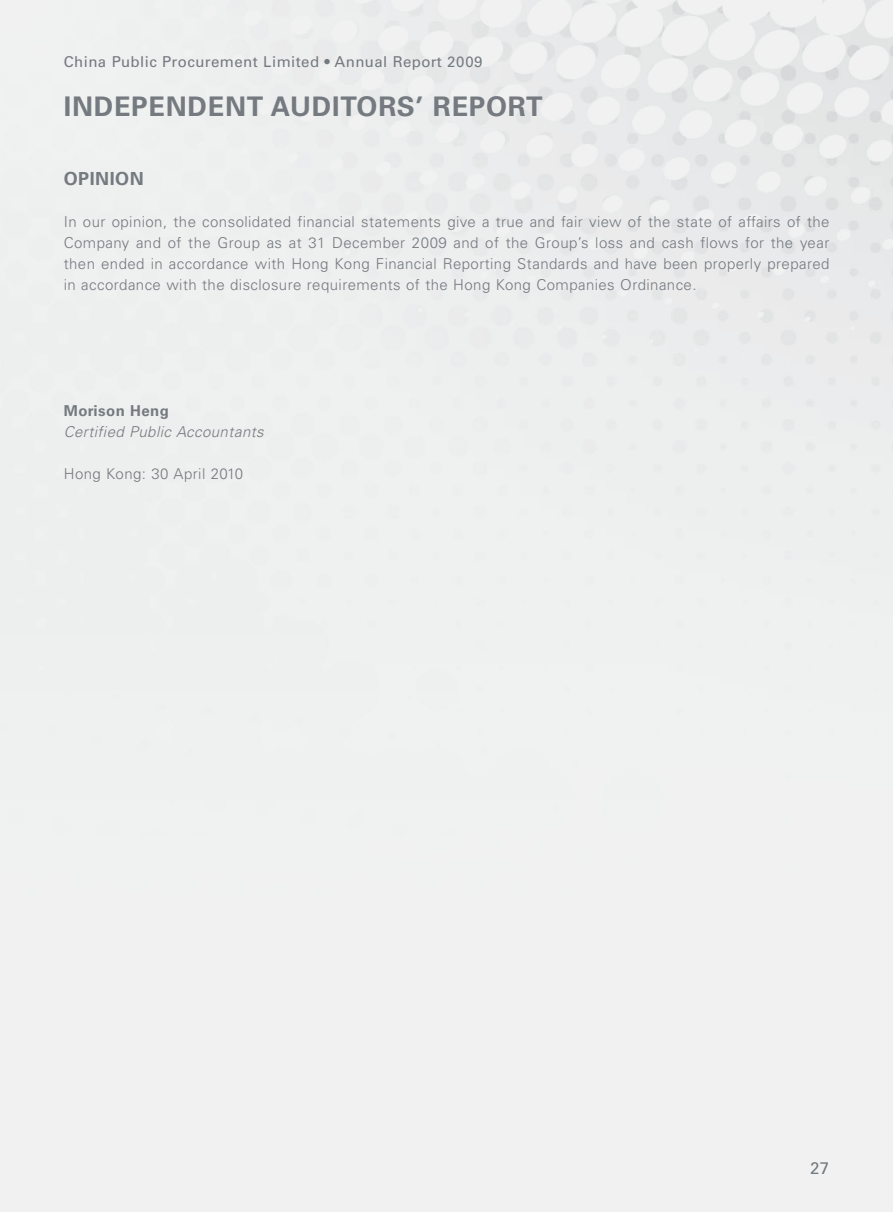
<style>
.page{position:relative;width:893px;height:1212px;background:#eff0f0}
.page>*{position:absolute;margin:0;border:0;box-sizing:border-box;transform-origin:0 0}
.t1{font:700 27px "Univers LT Std";letter-spacing:.03em;color:#747a7f}
.t2{font:700 18px "Univers LT Std";letter-spacing:.03em;color:#747a7f}
.t3{font:16.8px "Univers LT Std";color:#747a7f}
.t4{font:300 15px/21px "Univers LT Std";letter-spacing:.03em;color:#747a7f;text-align:justify}
.t5{font:15px "Univers LT Std";letter-spacing:.03em;color:#747a7f}
.t6{font:italic 300 15px "Univers LT Std";letter-spacing:.03em;color:#747a7f}
.t7{font:700 15px "Univers LT Std";letter-spacing:.03em;color:#747a7f}
</style>
<div class="page">
<p class="t5" style="left:64px;top:53px;width:420px">China Public Procurement Limited • Annual Report 2009</p>
<h1 class="t1" style="left:64px;top:91px;width:480px">INDEPENDENT AUDITORS’ REPORT</h1>
<p class="t2" style="left:64px;top:168px;width:82px">OPINION</p>
<p class="t4" style="left:64px;top:211px;width:767px">In our opinion, the consolidated financial statements give a true and fair view of the state of affairs of the Company and of the Group as at 31 December 2009 and of the Group’s loss and cash flows for the year then ended in accordance with Hong Kong Financial Reporting Standards and have been properly prepared in accordance with the disclosure requirements of the Hong Kong Companies Ordinance.</p>
<p class="t7" style="left:64px;top:402px;width:107px">Morison Heng</p>
<p class="t6" style="left:64px;top:423px;width:201px">Certified Public Accountants</p>
<p class="t4" style="left:64px;top:463px;width:181px">Hong Kong: 30 April 2010</p>
<p class="t3" style="left:810px;top:1157px;width:21px">27</p>
</div>
